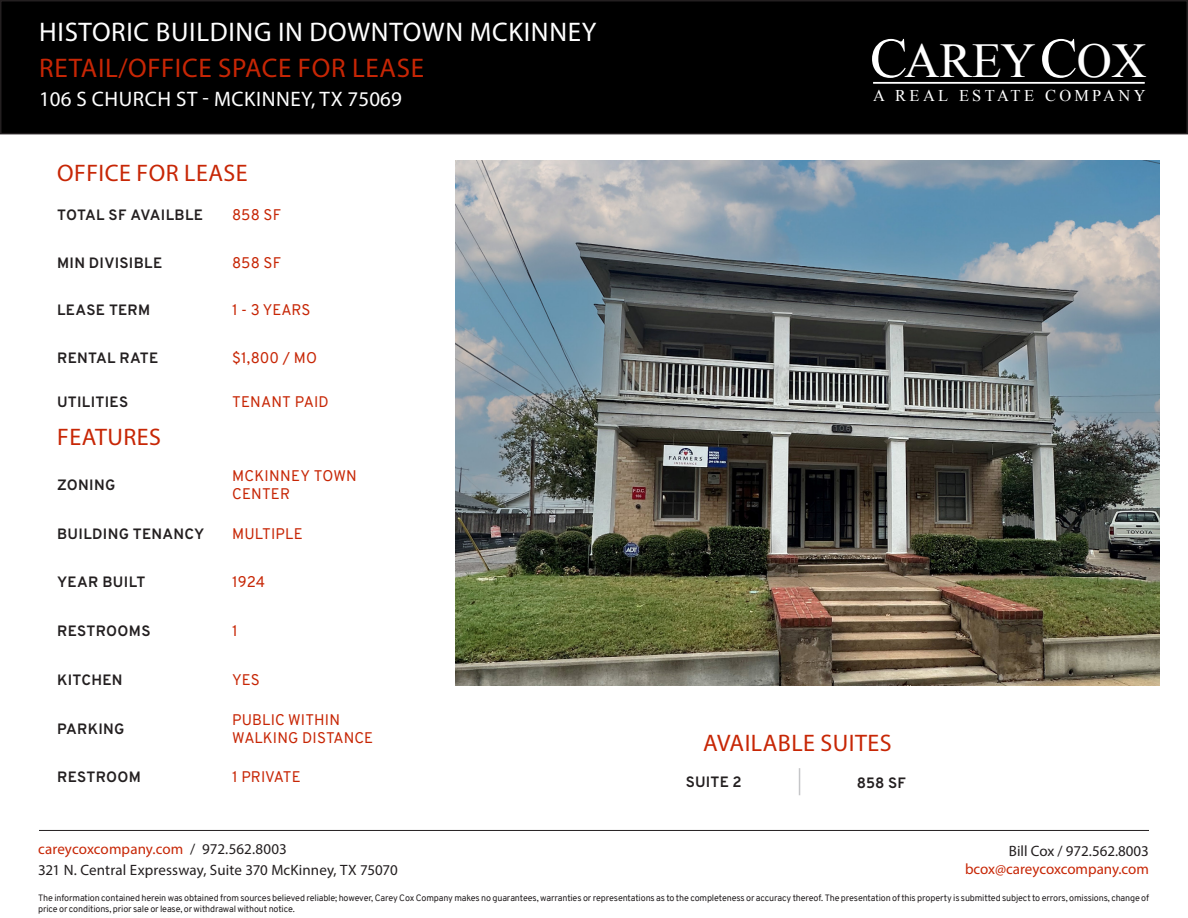
<style>
.page{position:relative;width:1188px;height:918px;background:#fff}
.page>*{position:absolute;margin:0;border:0;box-sizing:border-box;transform-origin:0 0}
.t1{font:48.6px "Times New Roman";letter-spacing:-.005em;color:#fff}
.t2{font:27px "Myriad Pro";letter-spacing:.025em;color:#fff}
.t3{font:27px "Myriad Pro";letter-spacing:.025em;color:#c72605}
.t4{font:24px "Myriad Pro";letter-spacing:.02em;color:#c72605}
.t5{font:21px "Myriad Pro";letter-spacing:.025em;color:#fff}
.t6{font:16.35px "Times New Roman";letter-spacing:.2em;color:#fff}
.t7{font:700 15px "Overpass";letter-spacing:.02em;color:#231f20}
.t8{font:15px/18px "Overpass";letter-spacing:.01em;color:#c72605}
.t9{font:15px/21px "Myriad Pro";letter-spacing:.005em;color:#231f20}
.t10{font:15px "Myriad Pro";letter-spacing:-.005em;color:#c72605}
.t11{font:9px/10.5px "Overpass";letter-spacing:-.015em;color:#231f20}
.s1{font-size:56.25px}
.s2{color:#c72605}
</style>
<div class="page">
<div style="left:1px;top:1px;width:1186px;height:133px;background:#000"></div>
<div style="left:0;top:0;width:1188px;height:134px;border:2px solid #231f20"></div>
<hr style="left:873px;top:82px;width:272px;height:2px;background:#fff">
<hr style="left:39px;top:830px;width:1110px;height:1px;background:#231f20">
<img style="left:455px;top:161px;width:704px;height:525px">
<svg style="left:799px;top:768px;width:1px;height:27px"></svg>
<h2 class="t2" style="left:39px;top:16px;width:559px">HISTORIC BUILDING IN DOWNTOWN MCKINNEY</h2>
<h2 class="t3" style="left:39px;top:52px;width:386px">RETAIL/OFFICE SPACE FOR LEASE</h2>
<h3 class="t5" style="left:39px;top:86px;width:364px">106 S CHURCH ST - MCKINNEY, TX 75069</h3>
<p class="t4" style="left:57px;top:158px;width:192px">OFFICE FOR LEASE</p>
<p class="t7" style="left:57px;top:204px;width:148px">TOTAL SF AVAILBLE</p>
<p class="t8" style="left:232px;top:206px;width:50px">858 SF</p>
<p class="t7" style="left:57px;top:252px;width:107px">MIN DIVISIBLE</p>
<p class="t8" style="left:232px;top:254px;width:50px">858 SF</p>
<p class="t7" style="left:57px;top:299px;width:95px">LEASE TERM</p>
<p class="t8" style="left:232px;top:301px;width:80px">1 - 3 YEARS</p>
<p class="t7" style="left:57px;top:347px;width:103px">RENTAL RATE</p>
<p class="t8" style="left:232px;top:349px;width:86px">$1,800 / MO</p>
<p class="t7" style="left:57px;top:391px;width:73px">UTILITIES</p>
<p class="t8" style="left:232px;top:393px;width:98px">TENANT PAID</p>
<p class="t4" style="left:57px;top:422px;width:105px">FEATURES</p>
<p class="t7" style="left:57px;top:474px;width:60px">ZONING</p>
<p class="t8" style="left:232px;top:467px;width:126px">MCKINNEY TOWN<br>CENTER</p>
<p class="t7" style="left:57px;top:523px;width:149px">BUILDING TENANCY</p>
<p class="t8" style="left:232px;top:524px;width:72px">MULTIPLE</p>
<p class="t7" style="left:57px;top:572px;width:90px">YEAR BUILT</p>
<p class="t8" style="left:232px;top:573px;width:34px">1924</p>
<p class="t7" style="left:57px;top:620px;width:95px">RESTROOMS</p>
<p class="t8" style="left:232px;top:622px;width:7px">1</p>
<p class="t7" style="left:57px;top:669px;width:67px">KITCHEN</p>
<p class="t8" style="left:232px;top:671px;width:29px">YES</p>
<p class="t7" style="left:57px;top:718px;width:69px">PARKING</p>
<p class="t8" style="left:232px;top:711px;width:109px">PUBLIC WITHIN</p>
<p class="t8" style="left:232px;top:729px;width:143px">WALKING DISTANCE</p>
<p class="t7" style="left:57px;top:767px;width:86px">RESTROOM</p>
<p class="t8" style="left:232px;top:768px;width:70px">1 PRIVATE</p>
<h1 class="t1" style="left:870px;top:28px;width:278px"><span class="s1">C</span>AREY<span class="s1">C</span>OX</h1>
<h3 class="t6" style="left:873px;top:84px;width:274px">A REAL ESTATE COMPANY</h3>
<p class="t4" style="left:703px;top:728px;width:190px">AVAILABLE SUITES</p>
<p class="t7" style="left:686px;top:771px;width:57px">SUITE 2</p>
<p class="t7" style="left:857px;top:772px;width:51px">858 SF</p>
<h3 class="t9" style="left:38px;top:839px;width:361px"><span class="s2">careycoxcompany.com</span> / 972.562.8003<br>321 N. Central Expressway, Suite 370 McKinney, TX 75070</h3>
<p class="t11" style="left:38px;top:893px;width:1113px">The information contained herein was obtained from sources believed reliable; however, Carey Cox Company makes no guarantees, warranties or representations as to the completeness or accuracy thereof. The presentation of this property is submitted subject to errors, omissions, change of price or conditions, prior sale or lease, or withdrawal without notice.</p>
<h3 class="t9" style="left:1009px;top:840px;width:142px">Bill Cox / 972.562.8003</h3>
<h3 class="t10" style="left:965px;top:860px;width:185px">bcox@careycoxcompany.com</h3>
</div>
